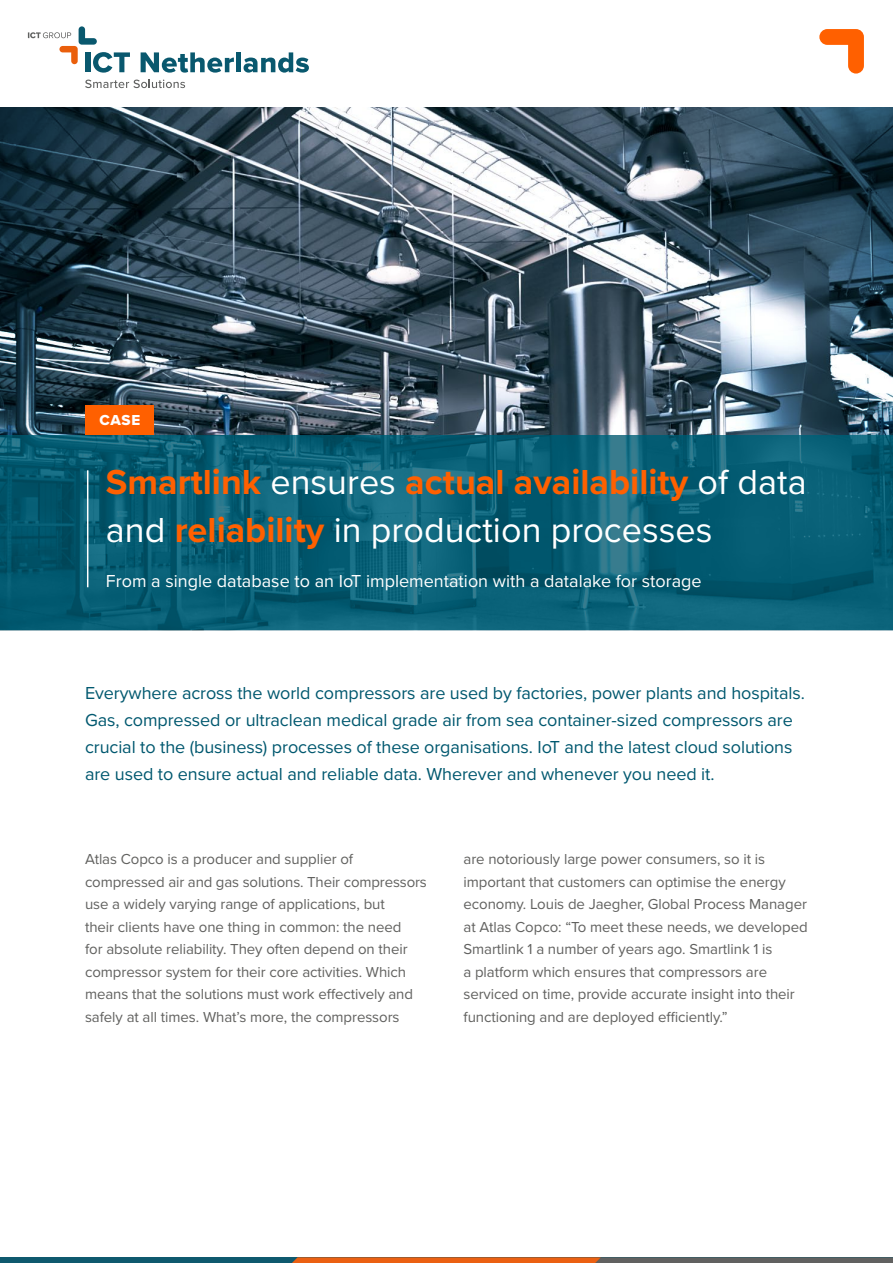
<style>
.page{position:relative;width:893px;height:1263px;background:#fff}
.page>*{position:absolute;margin:0;border:0;box-sizing:border-box;transform-origin:0 0}
.t1{font:700 36px/48px "Proxima Nova";color:#ff6000}
.t2{font:18px/27px "Proxima Nova";letter-spacing:-.005em;color:#00586f}
.t3{font:18px "Proxima Nova";color:#fff}
.t4{font:15px/22.5px "Proxima Nova";letter-spacing:-.005em;color:#61615f}
.t5{font:15px "Proxima Nova Extrabld";color:#fff}
.s1{font-weight:400;color:#fff}
</style>
<div class="page">
<img style="left:0;top:434px;width:893px;height:196px">
<svg style="left:819px;top:29px;width:45px;height:45px"></svg>
<div style="left:0;top:1257px;width:893px;height:6px;background:#0f596e"></div>
<svg style="left:292px;top:1257px;width:601px;height:6px;background:#9d5f3b"></svg>
<hr style="left:87px;top:470px;width:1px;height:117px;background:#fff">
<svg style="left:1px;top:107px;width:892px;height:327px;background:#4c606d"></svg>
<svg style="left:141px;top:52px;width:93px;height:21px"></svg>
<div style="left:236px;top:52px;width:5px;height:20px;background:#09586e"></div>
<svg style="left:244px;top:52px;width:65px;height:21px"></svg>
<svg style="left:85px;top:80px;width:100px;height:8px"></svg>
<svg style="left:28px;top:26px;width:102px;height:47px"></svg>
<div style="left:85px;top:405px;width:69px;height:29px;background:#ff6000"></div>
<p class="t5" style="left:99px;top:409px;width:42px">CASE</p>
<h1 class="t1" style="left:106px;top:457px;width:702px">Smartlink <span class="s1">ensures</span> actual availability <span class="s1">of data and</span> reliability <span class="s1">in production processes</span></h1>
<p class="t3" style="left:106px;top:567px;width:597px">From a single database to an IoT implementation with a datalake for storage</p>
<p class="t2" style="left:85px;top:679px;width:721px">Everywhere across the world compressors are used by factories, power plants and hospitals.<br>Gas, compressed or ultraclean medical grade air from sea container-sized compressors are crucial to the (business) processes of these organisations. IoT and the latest cloud solutions are used to ensure actual and reliable data. Wherever and whenever you need it.</p>
<p class="t4" style="left:85px;top:847px;width:343px">Atlas Copco is a producer and supplier of compressed air and gas solutions. Their compressors use a widely varying range of applications, but<br>their clients have one thing in common: the need<br>for absolute reliability. They often depend on their compressor system for their core activities. Which means that the solutions must work effectively and safely at all times. What’s more, the compressors</p>
<p class="t4" style="left:463px;top:847px;width:346px">are notoriously large power consumers, so it is important that customers can optimise the energy economy. Louis de Jaegher, Global Process Manager at Atlas Copco: “To meet these needs, we developed Smartlink 1 a number of years ago. Smartlink 1 is<br>a platform which ensures that compressors are serviced on time, provide accurate insight into their functioning and are deployed efficiently.”</p>
</div>
